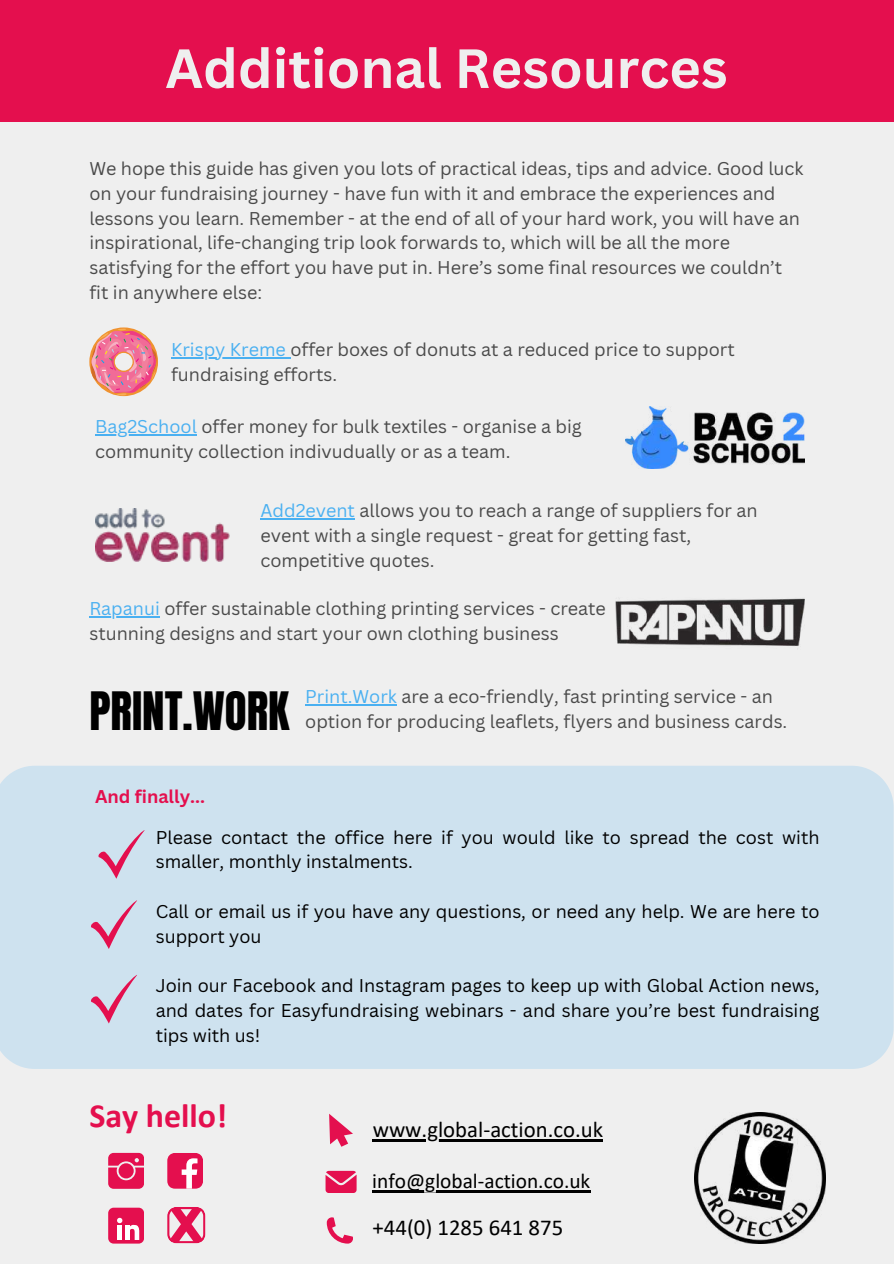
<style>
.page{position:relative;width:894px;height:1264px;background:#fff}
.page>*{position:absolute;margin:0;border:0;box-sizing:border-box;transform-origin:0 0}
.t1{font:700 54px "Canva Sans";color:#efefef}
.t2{font:45px "Anton";color:#000}
.t3{font:700 33.9px "Calibri";color:#e40f4e}
.t4{font:22.8px "Calibri";color:#000}
.t5{font:21.3px "Calibri";color:#000}
.t6{font:18px/24.8px "Canva Sans";color:#4a4a4a}
.t7{font:18px/24.8px "Canva Sans";color:#000}
.t8{font:700 18px "Canva Sans";color:#e40f4e}
.s1{color:#4ab0f1}
</style>
<div class="page">
<div style="left:0;top:0;width:893px;height:1263px;background:#efefef"></div>
<div style="left:0;top:0;width:893px;height:122px;background:#e40f4e"></div>
<svg style="left:89px;top:327px;width:69px;height:69px"></svg>
<img style="left:625px;top:406px;width:179px;height:62px">
<img style="left:95px;top:508px;width:134px;height:53px">
<img style="left:615px;top:598px;width:189px;height:48px">
<svg style="left:329px;top:1114px;width:24px;height:32px"></svg>
<svg style="left:327px;top:1217px;width:26px;height:26px"></svg>
<svg style="left:325px;top:1170px;width:31px;height:22px"></svg>
<svg style="left:108px;top:1152px;width:36px;height:36px"></svg>
<svg style="left:167px;top:1153px;width:36px;height:35px"></svg>
<div style="left:108px;top:1207px;width:36px;height:36px;background:#e40f4e;border-radius:5px"></div>
<svg style="left:117px;top:1217px;width:22px;height:22px"></svg>
<svg style="left:167px;top:1207px;width:38px;height:36px"></svg>
<img style="left:694px;top:1112px;width:131px;height:131px">
<hr style="left:372px;top:1139px;width:231px;height:2px;background:#000">
<hr style="left:372px;top:1189px;width:218px;height:2px;background:#000">
<hr style="left:171px;top:357px;width:119px;height:1px;background:#4ab0f1">
<hr style="left:95px;top:434px;width:102px;height:1px;background:#4ab0f1">
<hr style="left:260px;top:518px;width:95px;height:1px;background:#4ab0f1">
<hr style="left:89px;top:616px;width:71px;height:1px;background:#4ab0f1">
<hr style="left:305px;top:704px;width:92px;height:1px;background:#4ab0f1">
<div style="left:0;top:766px;width:893px;height:302px;background:#cee2ef"></div>
<svg style="left:97px;top:826px;width:50px;height:52px;background:#d1c4d8"></svg>
<svg style="left:89px;top:971px;width:51px;height:52px;background:#d0c4d8"></svg>
<svg style="left:89px;top:896px;width:51px;height:52px;background:#d0c5d8"></svg>
<h1 class="t1" style="left:165px;top:30px;width:563px">Additional Resources</h1>
<p class="t6" style="left:89px;top:156px;width:715px">We hope this guide has given you lots of practical ideas, tips and advice. Good luck on your fundraising journey - have fun with it and embrace the experiences and lessons you learn. Remember - at the end of all of your hard work, you will have an inspirational, life-changing trip look forwards to, which will be all the more satisfying for the effort you have put in. Here’s some final resources we couldn’t fit in anywhere else:</p>
<p class="t6" style="left:171px;top:337px;width:565px"><span class="s1">Krispy Kreme</span> offer boxes of donuts at a reduced price to support fundraising efforts.</p>
<p class="t6" style="left:95px;top:414px;width:488px"><span class="s1">Bag2School</span> offer money for bulk textiles - organise a big community collection indivudually or as a team.</p>
<p class="t6" style="left:260px;top:498px;width:498px"><span class="s1">Add2event</span> allows you to reach a range of suppliers for an event with a single request - great for getting fast, competitive quotes.</p>
<p class="t6" style="left:89px;top:595px;width:518px"><span class="s1">Rapanui</span> offer sustainable clothing printing services - create stunning designs and start your own clothing business</p>
<h2 class="t2" style="left:89px;top:678px;width:201px">PRINT.WORK</h2>
<p class="t6" style="left:305px;top:683px;width:483px"><span class="s1">Print.Work</span> are a eco-friendly, fast printing service - an option for producing leaflets, flyers and business cards.</p>
<p class="t8" style="left:95px;top:784px;width:111px">And finally...</p>
<p class="t7" style="left:156px;top:824px;width:665px">Please contact the office here if you would like to spread the cost with smaller, monthly instalments.</p>
<p class="t7" style="left:156px;top:898px;width:665px">Call or email us if you have any questions, or need any help. We are here to support you</p>
<p class="t7" style="left:156px;top:972px;width:665px;text-align:justify">Join our Facebook and Instagram pages to keep up with Global Action news, and dates for Easyfundraising webinars - and share you’re best fundraising tips with us!</p>
<h3 class="t3" style="left:89px;top:1101px;width:139px">Say hello!</h3>
<p class="t4" style="left:372px;top:1120px;width:232px">www.global-action.co.uk</p>
<p class="t5" style="left:372px;top:1171px;width:219px">info@global-action.co.uk</p>
<p class="t4" style="left:372px;top:1217px;width:192px">+44(0) 1285 641 875</p>
</div>
